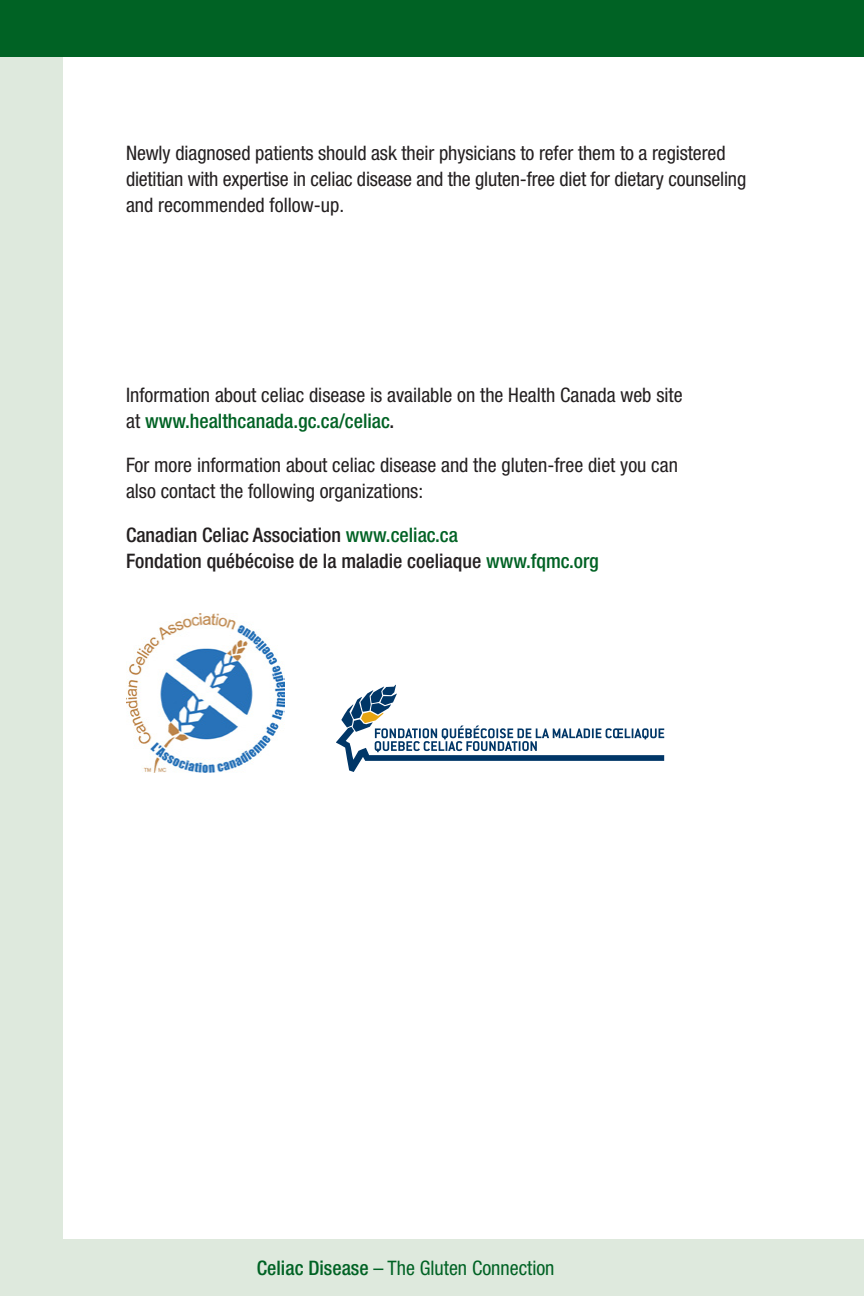
<style>
.page{position:relative;width:864px;height:1296px;background:#dee9dd}
.page>*{position:absolute;margin:0;border:0;box-sizing:border-box;transform-origin:0 0}
.Body{font:condensed 20px/26px "Helvetica Neue";color:#231f20}
.Body-2{font:500 condensed 20px/26px "Helvetica Neue";color:#231f20}
.t1{font:condensed 20px "Helvetica Neue";color:#006224}
.s1{font-weight:500;color:#006224}
.s2{font-weight:500}
.s3{color:#006224}
</style>
<div class="page">
<div style="left:64px;top:8px;width:800px;height:1230px;background:#fff"></div>
<div style="left:0;top:0;width:864px;height:57px;background:#006224"></div>
<img style="left:126px;top:613px;width:159px;height:160px">
<svg style="left:336px;top:685px;width:328px;height:87px"></svg>
<p class="Body" style="left:126px;top:140px;width:622px">Newly diagnosed patients should ask their physicians to refer them to a registered dietitian with expertise in celiac disease and the gluten-free diet for dietary counseling and recommended follow-up.</p>
<p class="Body" style="left:126px;top:382px;width:558px">Information about celiac disease is available on the Health Canada web site at <span class="s1">www.healthcanada.gc.ca/celiac</span><span class="s2">.</span></p>
<p class="Body" style="left:126px;top:452px;width:553px">For more information about celiac disease and the gluten-free diet you can also contact the following organizations:</p>
<p class="Body-2" style="left:126px;top:522px;width:474px">Canadian Celiac Association <span class="s3">www.celiac.ca<br></span>Fondation québécoise de la maladie coeliaque <span class="s3">www.fqmc.org</span></p>
<p class="t1" style="left:257px;top:1256px;width:299px"><span class="s2">Celiac Disease</span> – The Gluten Connection</p>
</div>
